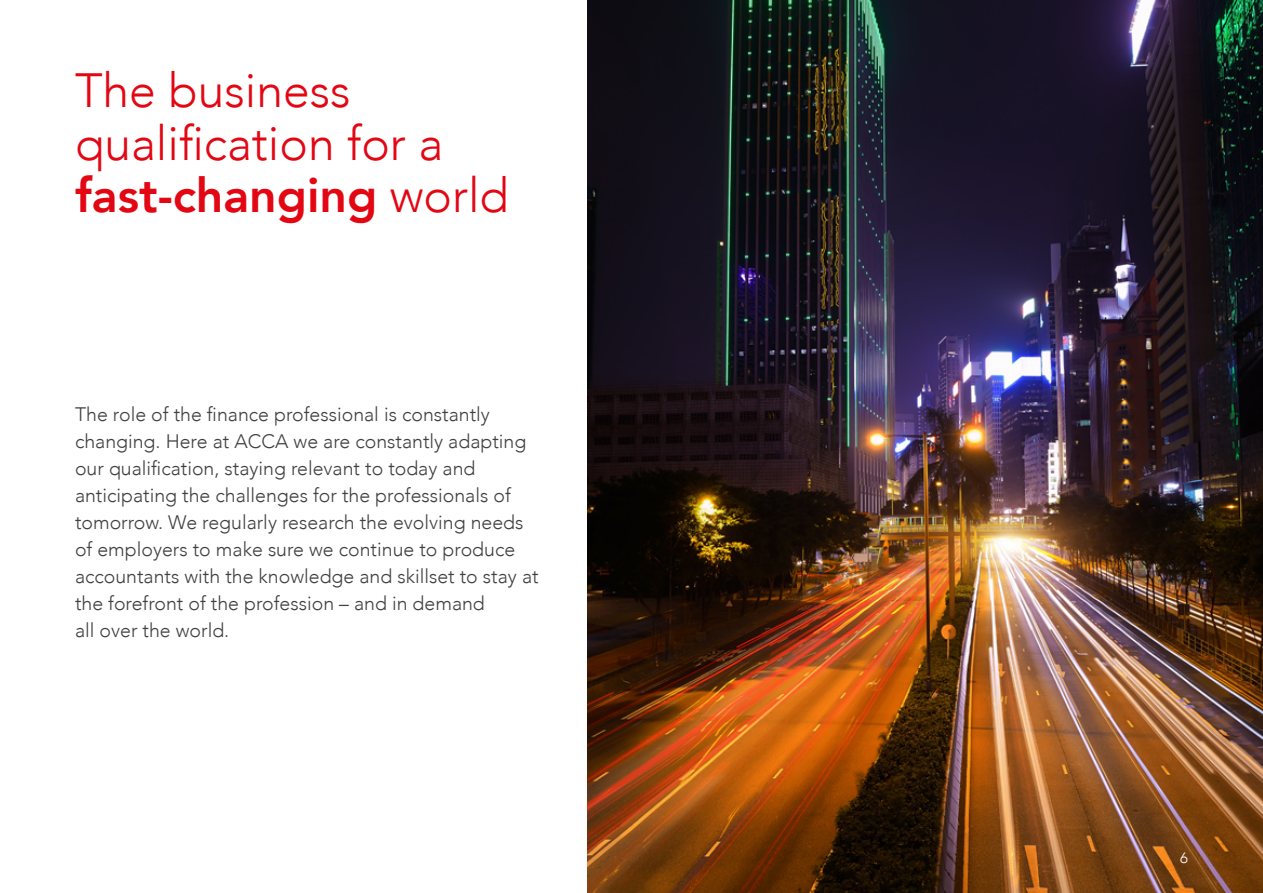
<style>
.page{position:relative;width:1263px;height:893px;background:#fff}
.page>*{position:absolute;margin:0;border:0;box-sizing:border-box;transform-origin:0 0}
.t1{font:300 48px/52.5px "Avenir";color:#e30613}
.t2{font:300 19.5px/27px "Avenir";color:#404040}
.t3{font:300 15px "Avenir";color:#fff}
.s1{font-weight:800}
</style>
<div class="page">
<img style="left:588px;top:0;width:675px;height:893px">
<h1 class="t1" style="left:75px;top:64px;width:435px">The business qualification for a <span class="s1">fast-changing</span> world</h1>
<p class="t2" style="left:75px;top:400px;width:465px">The role of the finance professional is constantly changing. Here at ACCA we are constantly adapting our qualification, staying relevant to today and anticipating the challenges for the professionals of tomorrow. We regularly research the evolving needs of employers to make sure we continue to produce accountants with the knowledge and skillset to stay at the forefront of the profession – and in demand<br>all over the world.</p>
<p class="t3" style="left:1180px;top:849px;width:9px">6</p>
</div>
